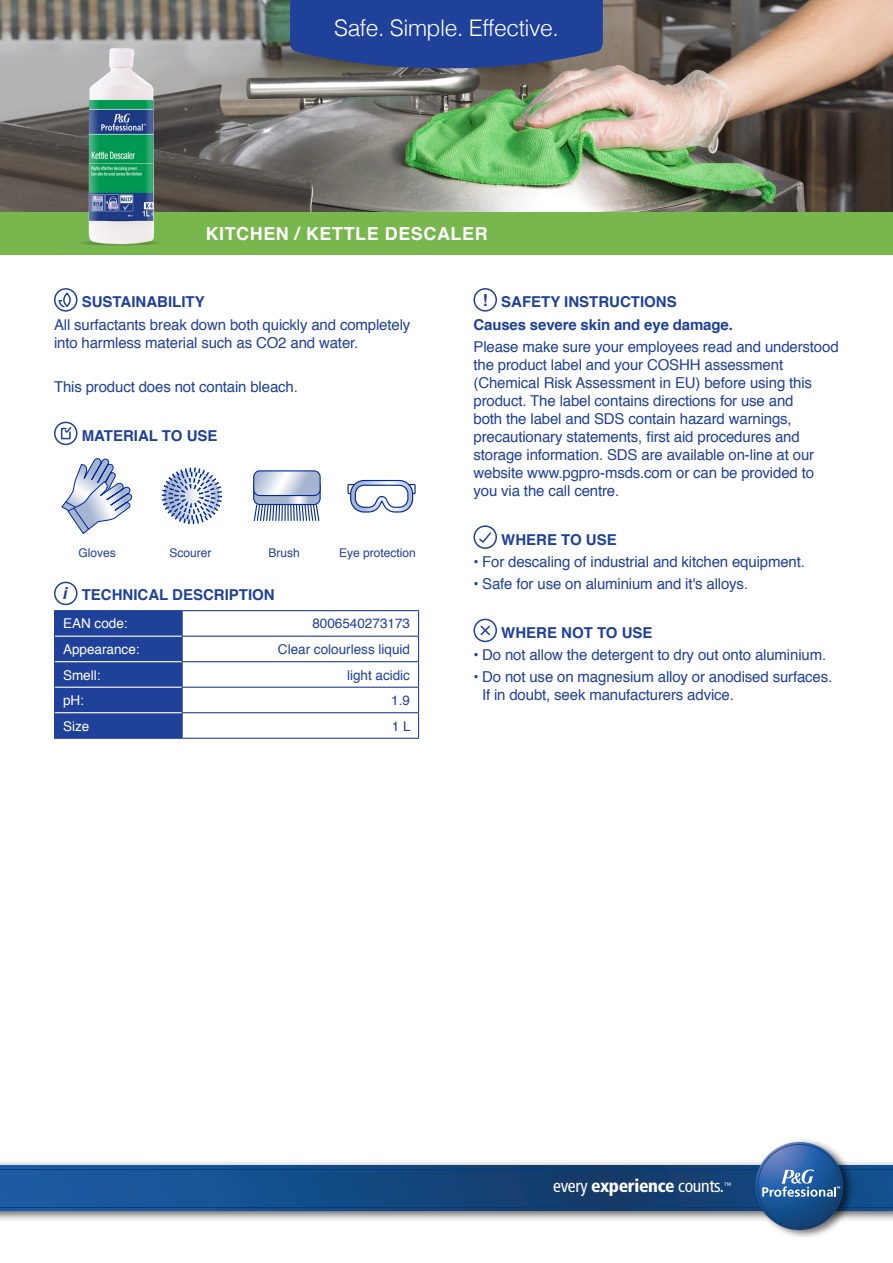
<style>
.page{position:relative;width:893px;height:1263px;background:#fff}
.page>*{position:absolute;margin:0;border:0;box-sizing:border-box;transform-origin:0 0}
.t1{font:300 22.8px "Helvetica";letter-spacing:-.02em;color:#fff}
.t2{font:700 18px "Helvetica";letter-spacing:.03em;color:#fff}
.t3{font:condensed 17.85px "Frutiger LT Com";letter-spacing:-.02em;color:#fff}
.t4{font:700 16.5px "Helvetica";color:#20419a}
.t5{font:italic 700 16.5px "Helvetica";color:#20419a}
.t6{font:15px/18px "Helvetica";letter-spacing:-.01em;color:#20419a}
.t7{font:700 15px "Helvetica";color:#20419a}
.t8{font:13.5px "Helvetica";color:#20419a}
.t9{font:13.5px "Helvetica";color:#fff}
.t10{font:12px "Helvetica";color:#20419a}
.t11{font:condensed 7.8px "Frutiger CE";color:#fff}
.s1{font-weight:900}
</style>
<div class="page">
<img style="left:0;top:0;width:893px;height:213px">
<div style="left:0;top:213px;width:893px;height:42px;background:#77b74e"></div>
<div style="left:473px;top:288px;width:24px;height:24px;border:2px solid #20419a;border-radius:50%"></div>
<svg style="left:474px;top:526px;width:22px;height:22px"></svg>
<svg style="left:478px;top:531px;width:15px;height:13px"></svg>
<div style="left:473px;top:525px;width:24px;height:24px;border:2px solid #20419a;border-radius:50%"></div>
<svg style="left:474px;top:619px;width:22px;height:22px"></svg>
<svg style="left:479px;top:624px;width:12px;height:13px"></svg>
<div style="left:473px;top:619px;width:24px;height:23px;border:2px solid #20419a;border-radius:50%"></div>
<svg style="left:289px;top:0;width:314px;height:69px;background:#274493"></svg>
<svg style="left:0;top:1165px;width:893px;height:46px;background:#154983"></svg>
<hr style="left:0;top:1169px;width:893px;height:1px;background:#013d7d">
<hr style="left:0;top:1207px;width:893px;height:1px;background:#013d7d">
<img style="left:751px;top:1140px;width:106px;height:97px">
<svg style="left:755px;top:1142px;width:88px;height:88px;background:#275896"></svg>
<svg style="left:762px;top:1169px;width:78px;height:28px;background:#527fb5"></svg>
<svg style="left:55px;top:289px;width:22px;height:22px"></svg>
<svg style="left:58px;top:299px;width:8px;height:9px"></svg>
<div style="left:63px;top:293px;width:8px;height:14px;border:2px solid #20419a;border-radius:50%"></div>
<div style="left:54px;top:288px;width:24px;height:24px;border:2px solid #20419a;border-radius:50%"></div>
<svg style="left:55px;top:422px;width:22px;height:22px"></svg>
<svg style="left:60px;top:425px;width:13px;height:15px"></svg>
<div style="left:54px;top:422px;width:24px;height:23px;border:2px solid #20419a;border-radius:50%"></div>
<div style="left:54px;top:582px;width:24px;height:23px;border:2px solid #20419a;border-radius:50%"></div>
<hr style="left:54px;top:610px;width:128px;height:1px;background:#20419a">
<hr style="left:182px;top:610px;width:237px;height:1px;background:#20419a">
<hr style="left:182px;top:636px;width:237px;height:1px;background:#20419a">
<hr style="left:182px;top:661px;width:237px;height:1px;background:#20419a">
<hr style="left:182px;top:687px;width:237px;height:1px;background:#20419a">
<hr style="left:182px;top:712px;width:237px;height:1px;background:#20419a">
<div style="left:54px;top:611px;width:129px;height:127px;background:#20419a"></div>
<svg style="left:418px;top:611px;width:1px;height:127px"></svg>
<hr style="left:54px;top:738px;width:128px;height:1px;background:#20419a">
<hr style="left:182px;top:738px;width:237px;height:1px;background:#20419a">
<hr style="left:55px;top:636px;width:127px;height:1px;background:#fff">
<hr style="left:55px;top:661px;width:127px;height:1px;background:#fff">
<hr style="left:55px;top:687px;width:127px;height:1px;background:#fff">
<hr style="left:55px;top:712px;width:127px;height:1px;background:#fff">
<svg style="left:61px;top:458px;width:72px;height:76px"></svg>
<svg style="left:162px;top:467px;width:60px;height:55px"></svg>
<div style="left:253px;top:479px;width:68px;height:26px;border:1px solid #002a9a;border-radius:6px"></div>
<div style="left:253px;top:470px;width:68px;height:26px;border:1px solid #002a9a;border-radius:6px"></div>
<svg style="left:253px;top:471px;width:67px;height:50px"></svg>
<div style="left:408px;top:484px;width:8px;height:10px;border:1px solid #002a9a"></div>
<div style="left:347px;top:484px;width:8px;height:10px;border:1px solid #002a9a"></div>
<svg style="left:349px;top:479px;width:65px;height:34px"></svg>
<div style="left:77px;top:240px;width:85px;height:6px;background:#72af4b;border-radius:50%"></div>
<img style="left:81px;top:43px;width:79px;height:202px">
<p class="t1" style="left:334px;top:9px;width:226px">Safe. Simple. Effective.</p>
<p class="t2" style="left:206px;top:219px;width:283px">KITCHEN / KETTLE DESCALER</p>
<p class="t7" style="left:82px;top:290px;width:125px">SUSTAINABILITY</p>
<p class="t6" style="left:54px;top:316px;width:358px">All surfactants break down both quickly and completely into harmless material such as CO2 and water.</p>
<p class="t6" style="left:54px;top:378px;width:245px">This product does not contain bleach.</p>
<p class="t7" style="left:82px;top:423px;width:137px">MATERIAL TO USE</p>
<p class="t10" style="left:78px;top:544px;width:39px">Gloves</p>
<p class="t10" style="left:170px;top:544px;width:44px">Scourer</p>
<p class="t10" style="left:268px;top:544px;width:33px">Brush</p>
<p class="t10" style="left:339px;top:544px;width:78px">Eye protection</p>
<p class="t5" style="left:62px;top:580px;width:6px">i</p>
<p class="t7" style="left:82px;top:582px;width:195px">TECHNICAL DESCRIPTION</p>
<p class="t9" style="left:63px;top:613px;width:66px">EAN code:</p>
<p class="t8" style="left:312px;top:613px;width:99px">8006540273173</p>
<p class="t9" style="left:63px;top:639px;width:78px">Appearance:</p>
<p class="t8" style="left:278px;top:639px;width:134px">Clear colourless liquid</p>
<p class="t9" style="left:63px;top:664px;width:39px">Smell:</p>
<p class="t8" style="left:347px;top:664px;width:65px">light acidic</p>
<p class="t9" style="left:63px;top:690px;width:23px">pH:</p>
<p class="t8" style="left:391px;top:690px;width:20px">1.9</p>
<p class="t9" style="left:63px;top:715px;width:28px">Size</p>
<p class="t8" style="left:392px;top:715px;width:20px">1 L</p>
<p class="t4" style="left:482px;top:287px;width:7px">!</p>
<p class="t7" style="left:501px;top:290px;width:177px">SAFETY INSTRUCTIONS</p>
<p class="t7" style="left:473px;top:312px;width:261px">Causes severe skin and eye damage.</p>
<p class="t6" style="left:473px;top:338px;width:367px">Please make sure your employees read and understood the product label and your COSHH assessment (Chemical Risk Assessment in EU) before using this product. The label contains directions for use and<br>both the label and SDS contain hazard warnings, precautionary statements, first aid procedures and storage information. SDS are available on-line at our website www.pgpro-msds.com or can be provided to you via the call centre.</p>
<p class="t7" style="left:501px;top:527px;width:117px">WHERE TO USE</p>
<p class="t6" style="left:473px;top:553px;width:333px">• For descaling of industrial and kitchen equipment.</p>
<p class="t6" style="left:473px;top:575px;width:276px">• Safe for use on aluminium and it's alloys.</p>
<p class="t7" style="left:501px;top:620px;width:153px">WHERE NOT TO USE</p>
<p class="t6" style="left:473px;top:646px;width:354px">• Do not allow the detergent to dry out onto aluminium.</p>
<p class="t6" style="left:482px;top:669px;width:352px;text-indent:-9px">• Do not use on magnesium alloy or anodised surfaces.<br>If in doubt, seek manufacturers advice.</p>
<p class="t3" style="left:553px;top:1176px;width:172px">every <span class="s1">experience</span> counts.</p>
<p class="t11" style="left:724px;top:1181px;width:9px">™</p>
</div>
